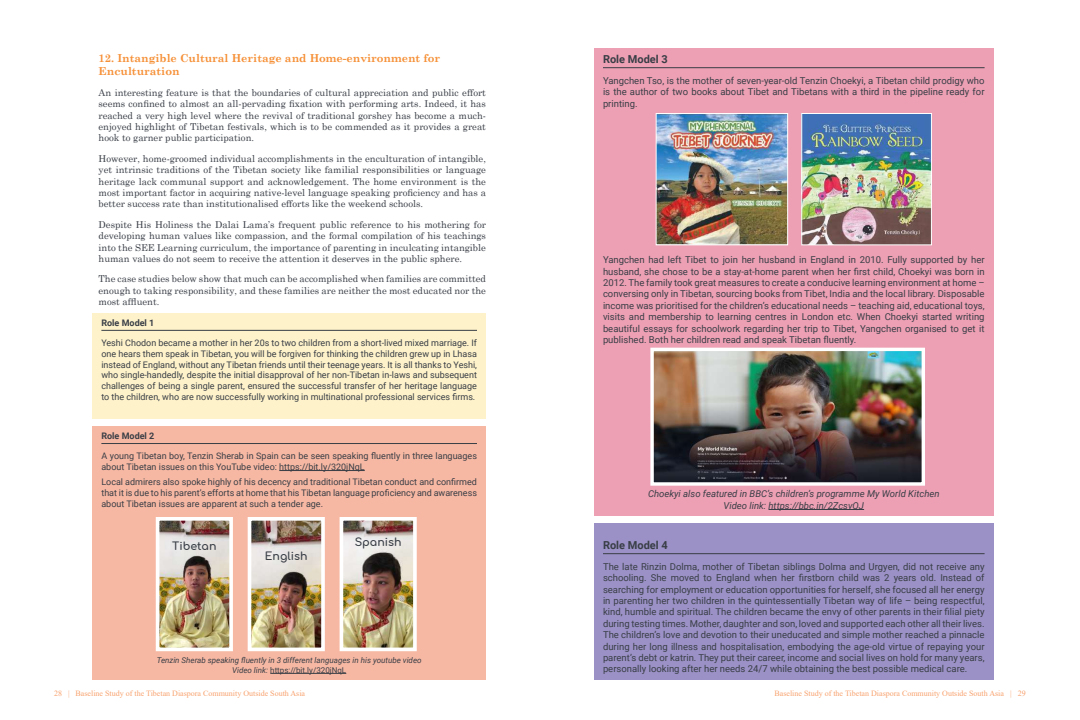
<style>
.page{position:relative;width:1080px;height:720px;background:#fff}
.page>*{position:absolute;margin:0;border:0;box-sizing:border-box;transform-origin:0 0}
.t1{font:700 11px/13.2px "Century Schoolbook";color:#f69037}
.t2{font:700 11px "Comfortaa";color:#393e46}
.t3{font:700 11px "Roboto";color:#393e46}
.t4{font:9.5px/11.4px "Roboto";color:#393e46;text-align:justify}
.t5{font:9.5px/11.4px "Century Schoolbook";color:#393e46;text-align:justify}
.t6{font:italic 9.5px/11.4px "Roboto";color:#393e46;text-align:center}
.t7{font:9px/10.8px "Roboto";color:#393e46;text-align:justify}
.t8{font:700 9px "Roboto";color:#393e46}
.t9{font:8px "Times New Roman";color:#f8a16d}
.t10{font:italic 8px/9.6px "Roboto";color:#393e46;text-align:center}
.s1{font-style:normal}
</style>
<div class="page">
<div style="left:92px;top:313px;width:394px;height:105px;background:#fef2ca"></div>
<hr style="left:101px;top:330px;width:376px;height:1px;background:#393e46">
<div style="left:92px;top:426px;width:394px;height:254px;background:#f7b8a3"></div>
<hr style="left:101px;top:443px;width:376px;height:1px;background:#393e46">
<hr style="left:279px;top:470px;width:86px;height:1px;background:#393e46">
<img style="left:161px;top:522px;width:67px;height:124px">
<div style="left:156px;top:517px;width:77px;height:134px;border:4px solid #fff"></div>
<img style="left:253px;top:522px;width:67px;height:124px">
<div style="left:248px;top:517px;width:77px;height:134px;border:4px solid #fff"></div>
<img style="left:345px;top:522px;width:67px;height:124px">
<div style="left:340px;top:517px;width:77px;height:134px;border:4px solid #fff"></div>
<hr style="left:270px;top:673px;width:76px;height:1px;background:#393e46">
<div style="left:594px;top:523px;width:400px;height:157px;background:#9b91c6"></div>
<hr style="left:603px;top:553px;width:382px;height:1px;background:#393e46">
<div style="left:594px;top:48px;width:400px;height:468px;background:#eda0b4"></div>
<hr style="left:603px;top:67px;width:382px;height:1px;background:#393e46">
<hr style="left:769px;top:509px;width:95px;height:1px;background:#393e46">
<img style="left:658px;top:115px;width:128px;height:128px">
<div style="left:656px;top:113px;width:132px;height:132px;border:1px solid #fff"></div>
<img style="left:803px;top:115px;width:127px;height:128px">
<div style="left:801px;top:113px;width:131px;height:132px;border:1px solid #fff"></div>
<img style="left:654px;top:352px;width:267px;height:130px">
<div style="left:650px;top:348px;width:275px;height:138px;border:3px solid #fff"></div>
<p class="t1" style="left:99px;top:51px;width:343px">12. Intangible Cultural Heritage and Home-environment for<br>Enculturation</p>
<p class="t5" style="left:99px;top:86px;width:389px">An interesting feature is that the boundaries of cultural appreciation and public effort seems confined to almost an all-pervading fixation with performing arts. Indeed, it has reached a very high level where the revival of traditional gorshey has become a much&shy;enjoyed highlight of Tibetan festivals, which is to be commended as it provides a great hook to garner public participation.</p>
<p class="t5" style="left:99px;top:152px;width:389px">However, home-groomed individual accomplishments in the enculturation of intangible, yet intrinsic traditions of the Tibetan society like familial responsibilities or language heritage lack communal support and acknowledgement. The home environment is the most important factor in acquiring native-level language speaking proficiency and has a better success rate than institutionalised efforts like the weekend schools.</p>
<p class="t5" style="left:99px;top:218px;width:389px">Despite His Holiness the Dalai Lama’s frequent public reference to his mothering for developing human values like compassion, and the formal compilation of his teachings into the SEE Learning curriculum, the importance of parenting in inculcating intangible human values do not seem to receive the attention it deserves in the public sphere.</p>
<p class="t5" style="left:99px;top:272px;width:389px">The case studies below show that much can be accomplished when families are committed enough to taking responsibility, and these families are neither the most educated nor the most affluent.</p>
<p class="t8" style="left:101px;top:317px;width:55px">Role Model 1</p>
<p class="t7" style="left:101px;top:337px;width:377px">Yeshi Chodon became a mother in her 20s to two children from a short-lived mixed marriage. If one hears them speak in Tibetan, you will be forgiven for thinking the children grew up in Lhasa instead of England, without any Tibetan friends until their teenage years. It is all thanks to Yeshi, who single-handedly, despite the initial disapproval of her non-Tibetan in-laws and subsequent challenges of being a single parent, ensured the successful transfer of her heritage language to the children, who are now successfully working in multinational professional services firms.</p>
<p class="t8" style="left:101px;top:430px;width:55px">Role Model 2</p>
<p class="t7" style="left:101px;top:450px;width:377px">A young Tibetan boy, Tenzin Sherab in Spain can be seen speaking fluently in three languages about Tibetan issues on this YouTube video: https://bit.ly/320jNqL</p>
<p class="t7" style="left:101px;top:476px;width:377px">Local admirers also spoke highly of his decency and traditional Tibetan conduct and confirmed that it is due to his parent’s efforts at home that his Tibetan language proficiency and awareness about Tibetan issues are apparent at such a tender age.</p>
<p class="t2" style="left:172px;top:536px;width:46px">Tibetan</p>
<p class="t2" style="left:265px;top:546px;width:44px">English</p>
<p class="t2" style="left:355px;top:532px;width:48px">Spanish</p>
<p class="t10" style="left:157px;top:655px;width:266px">Tenzin Sherab speaking fluently in 3 different languages in his youtube video<br>Video link: <span class="s1">https://bit.ly/320jNqL</span></p>
<p class="t3" style="left:603px;top:52px;width:66px">Role Model 3</p>
<p class="t4" style="left:603px;top:74px;width:383px">Yangchen Tso, is the mother of seven-year-old Tenzin Choekyi, a Tibetan child prodigy who is the author of two books about Tibet and Tibetans with a third in the pipeline ready for printing.</p>
<p class="t4" style="left:603px;top:254px;width:383px">Yangchen had left Tibet to join her husband in England in 2010. Fully supported by her husband, she chose to be a stay-at-home parent when her first child, Choekyi was born in 2012. The family took great measures to create a conducive learning environment at home – conversing only in Tibetan, sourcing books from Tibet, India and the local library. Disposable income was prioritised for the children’s educational needs – teaching aid, educational toys, visits and membership to learning centres in London etc. When Choekyi started writing beautiful essays for schoolwork regarding her trip to Tibet, Yangchen organised to get it published. Both her children read and speak Tibetan fluently.</p>
<p class="t6" style="left:648px;top:488px;width:293px">Choekyi also featured in BBC’s children’s programme My World Kitchen<br>Video link: https://bbc.in/2ZcsvQJ</p>
<p class="t3" style="left:603px;top:538px;width:66px">Role Model 4</p>
<p class="t4" style="left:603px;top:560px;width:383px">The late Rinzin Dolma, mother of Tibetan siblings Dolma and Urgyen, did not receive any schooling. She moved to England when her firstborn child was 2 years old. Instead of searching for employment or education opportunities for herself, she focused all her energy in parenting her two children in the quintessentially Tibetan way of life – being respectful, kind, humble and spiritual. The children became the envy of other parents in their filial piety during testing times. Mother, daughter and son, loved and supported each other all their lives.<br>The children’s love and devotion to their uneducated and simple mother reached a pinnacle during her long illness and hospitalisation, embodying the age-old virtue of repaying your parent’s debt or katrin. They put their career, income and social lives on hold for many years, personally looking after her needs 24/7 while obtaining the best possible medical care.</p>
<p class="t9" style="left:54px;top:687px;width:253px">28 | Baseline Study of the Tibetan Diaspora Community Outside South Asia</p>
<p class="t9" style="left:775px;top:687px;width:253px">Baseline Study of the Tibetan Diaspora Community Outside South Asia | 29</p>
</div>
